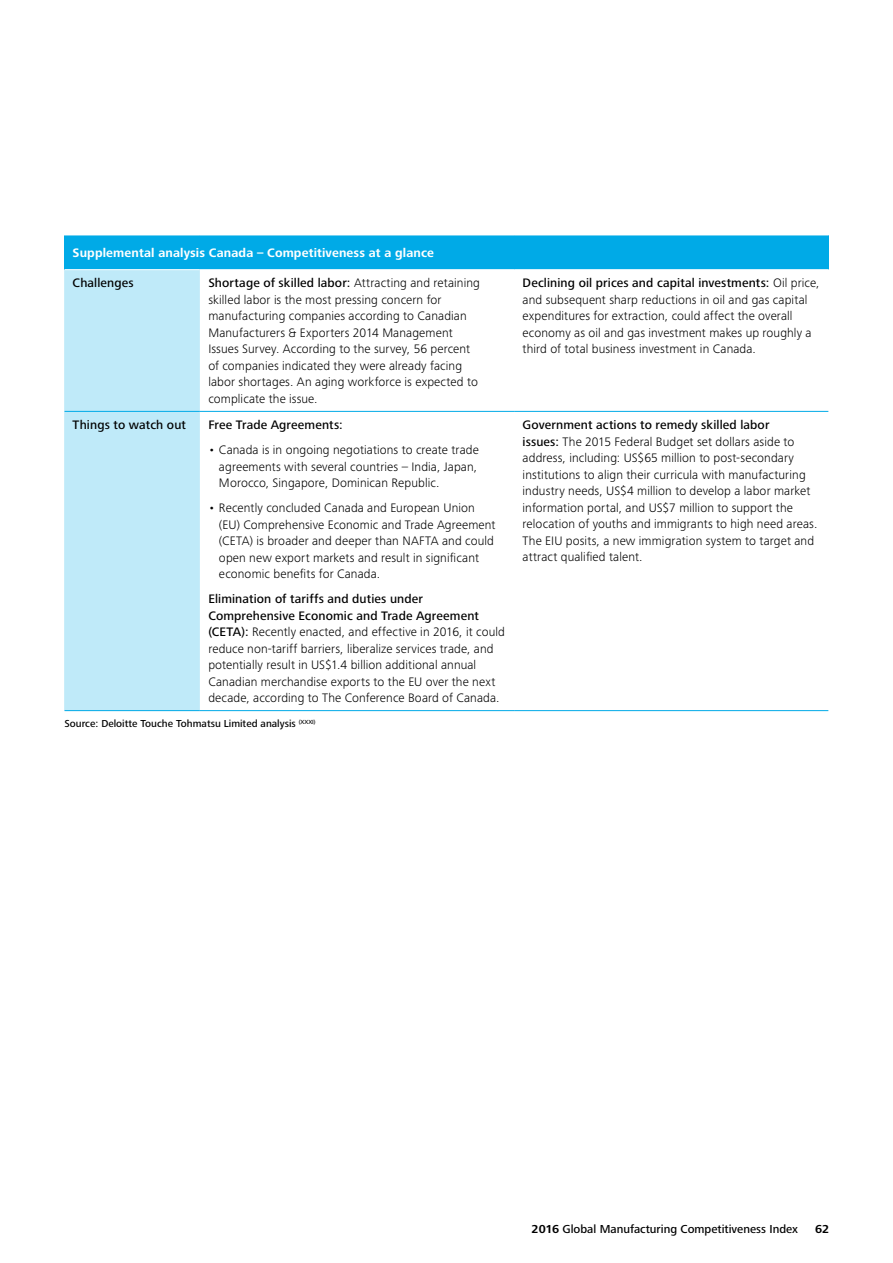
<style>
.page{position:relative;width:893px;height:1263px;background:#fff}
.page>*{position:absolute;margin:0;border:0;box-sizing:border-box;transform-origin:0 0}
.t1{font:300 12.75px/16.5px "Frutiger Next Pro";letter-spacing:.01em;color:#000}
.t2{font:700 12.75px "Frutiger Next Pro";letter-spacing:.01em;color:#fff}
.t3{font:500 12.75px "Frutiger Next Pro";letter-spacing:.01em;color:#000}
.t4{font:500 12px "Frutiger Next Pro";color:#000}
.t5{font:700 12px "Frutiger Next Pro";color:#000}
.t6{font:500 10.5px "Frutiger Next Pro";color:#000}
.s1{font-weight:500}
.s2{font-weight:700}
</style>
<div class="page">
<div style="left:64px;top:235px;width:764px;height:35px;background:#00aae7"></div>
<div style="left:64px;top:270px;width:136px;height:441px;background:#bfeaf9"></div>
<hr style="left:64px;top:235px;width:136px;height:1px;background:#fff">
<hr style="left:200px;top:235px;width:314px;height:1px;background:#fff">
<hr style="left:514px;top:235px;width:315px;height:1px;background:#fff">
<hr style="left:65px;top:269px;width:135px;height:1px;background:#fff">
<hr style="left:200px;top:269px;width:314px;height:1px;background:#fff">
<hr style="left:514px;top:269px;width:315px;height:1px;background:#fff">
<hr style="left:65px;top:411px;width:135px;height:1px;background:#00aae7">
<hr style="left:200px;top:411px;width:314px;height:1px;background:#00aae7">
<hr style="left:514px;top:411px;width:314px;height:1px;background:#00aae7">
<hr style="left:65px;top:710px;width:135px;height:1px;background:#00aae7">
<hr style="left:200px;top:710px;width:314px;height:1px;background:#00aae7">
<hr style="left:514px;top:710px;width:314px;height:1px;background:#00aae7">
<p class="t2" style="left:73px;top:245px;width:363px">Supplemental analysis Canada – Competitiveness at a glance</p>
<p class="t3" style="left:73px;top:276px;width:63px">Challenges</p>
<p class="t1" style="left:208px;top:275px;width:273px"><span class="s1">Shortage of skilled labor:</span> Attracting and retaining skilled labor is the most pressing concern for manufacturing companies according to Canadian Manufacturers &amp; Exporters 2014 Management Issues Survey. According to the survey, 56 percent of companies indicated they were already facing labor shortages. An aging workforce is expected to complicate the issue.</p>
<p class="t1" style="left:523px;top:275px;width:298px"><span class="s1">Declining oil prices and capital investments:</span> Oil price, and subsequent sharp reductions in oil and gas capital expenditures for extraction, could affect the overall economy as oil and gas investment makes up roughly a third of total business investment in Canada.</p>
<p class="t3" style="left:73px;top:417px;width:115px">Things to watch out</p>
<p class="t3" style="left:208px;top:417px;width:136px">Free Trade Agreements:</p>
<p class="t1" style="left:219px;top:442px;width:261px;text-indent:-11px">• Canada is in ongoing negotiations to create trade agreements with several countries – India, Japan,<br>Morocco, Singapore, Dominican Republic.</p>
<p class="t1" style="left:219px;top:500px;width:278px;text-indent:-11px">• Recently concluded Canada and European Union (EU) Comprehensive Economic and Trade Agreement (CETA) is broader and deeper than NAFTA and could open new export markets and result in significant economic benefits for Canada.</p>
<p class="t1" style="left:208px;top:590px;width:298px"><span class="s1">Elimination of tariffs and duties under Comprehensive Economic and Trade Agreement (CETA):</span> Recently enacted, and effective in 2016, it could reduce non-tariff barriers, liberalize services trade, and potentially result in US$1.4 billion additional annual Canadian merchandise exports to the EU over the next decade, according to The Conference Board of Canada.</p>
<p class="t1" style="left:523px;top:416px;width:296px"><span class="s1">Government actions to remedy skilled labor<br>issues:</span> The 2015 Federal Budget set dollars aside to address, including: US$65 million to post-secondary institutions to align their curricula with manufacturing industry needs, US$4 million to develop a labor market information portal, and US$7 million to support the relocation of youths and immigrants to high need areas.<br>The EIU posits, a new immigration system to target and attract qualified talent.</p>
<p class="t6" style="left:65px;top:718px;width:253px">Source: Deloitte Touche Tohmatsu Limited analysis <sup>(XXXI)</sup></p>
<p class="t4" style="left:532px;top:1222px;width:268px"><span class="s2">2016</span> Global Manufacturing Competitiveness Index</p>
<p class="t5" style="left:815px;top:1222px;width:16px">62</p>
</div>
